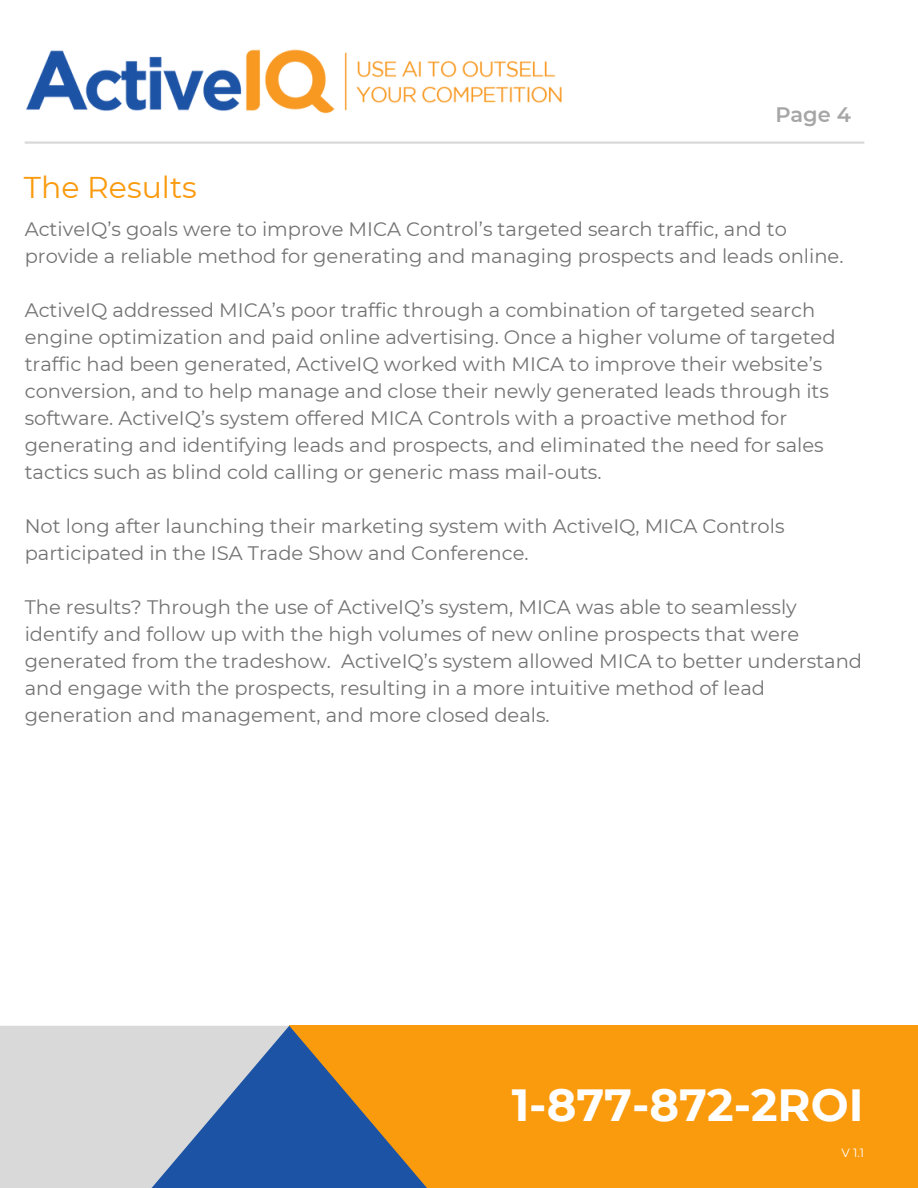
<style>
.page{position:relative;width:918px;height:1188px;background:#fff}
.page>*{position:absolute;margin:0;border:0;box-sizing:border-box;transform-origin:0 0}
.t1{font:700 45px "Montserrat";color:#fff}
.t2{font:30px "Montserrat";color:#fa9a0d}
.t3{font:600 21px "Montserrat";color:#a6a6a6}
.t4{font:19.5px/27px "Montserrat";color:#737373}
.t5{font:12px "Montserrat";color:#fff}
</style>
<div class="page">
<div style="left:289px;top:1026px;width:629px;height:162px;background:#fa9a0d"></div>
<div style="left:0;top:1026px;width:289px;height:162px;background:#d9d9d9"></div>
<svg style="left:152px;top:1026px;width:275px;height:162px"></svg>
<hr style="left:25px;top:141px;width:839px;height:3px;background:#d9d9d9">
<img style="left:26px;top:49px;width:536px;height:65px">
<p class="t3" style="left:775px;top:102px;width:77px">Page 4</p>
<h3 class="t2" style="left:24px;top:169px;width:175px">The Results</h3>
<h2 class="t4" style="left:25px;top:215px;width:820px">ActiveIQ’s goals were to improve MICA Control’s targeted search traffic, and to provide a reliable method for generating and managing prospects and leads online.</h2>
<h4 class="t4" style="left:25px;top:296px;width:812px">ActiveIQ addressed MICA’s poor traffic through a combination of targeted search engine optimization and paid online advertising. Once a higher volume of targeted traffic had been generated, ActiveIQ worked with MICA to improve their website’s conversion, and to help manage and close their newly generated leads through its software. ActiveIQ’s system offered MICA Controls with a proactive method for generating and identifying leads and prospects, and eliminated the need for sales tactics such as blind cold calling or generic mass mail-outs.</h4>
<h4 class="t4" style="left:25px;top:512px;width:761px">Not long after launching their marketing system with ActiveIQ, MICA Controls participated in the ISA Trade Show and Conference.</h4>
<h4 class="t4" style="left:25px;top:593px;width:839px">The results? Through the use of ActiveIQ’s system, MICA was able to seamlessly identify and follow up with the high volumes of new online prospects that were generated from the tradeshow. ActiveIQ’s system allowed MICA to better understand and engage with the prospects, resulting in a more intuitive method of lead generation and management, and more closed deals.</h4>
<h4 class="t1" style="left:512px;top:1078px;width:353px">1-877-872-2ROI</h4>
<h1 class="t5" style="left:842px;top:1146px;width:24px">V 1.1</h1>
</div>
